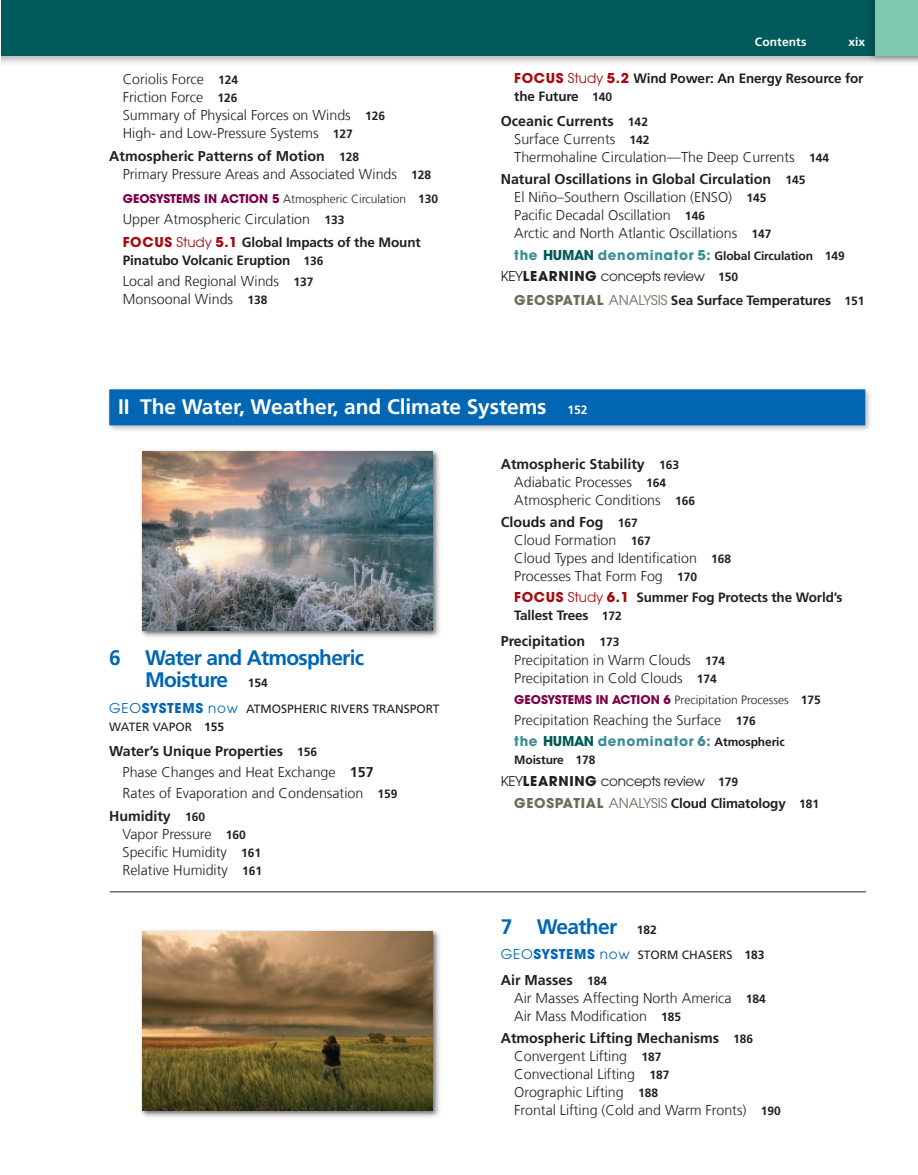
<style>
.page{position:relative;width:918px;height:1175px;background:#fff}
.page>*{position:absolute;margin:0;border:0;box-sizing:border-box;transform-origin:0 0}
.t1{font:700 21px/22.5px "Frutiger LT Com";letter-spacing:-.035em;color:#0166b3}
.t2{font:700 21px "Frutiger LT Com";letter-spacing:-.005em;color:#fff}
.t3{font:300 14.25px/18px "Frutiger LT Com";color:#231f20}
.t4{font:700 13.5px/18px "Frutiger LT Com";letter-spacing:-.01em;color:#231f20}
.t5{font:13.5px/22.5px "ITC Avant Garde W1 G";letter-spacing:-.025em;color:#231f20}
.t6{font:700 13.5px "ITC Avant Garde W1 G";letter-spacing:.05em;color:#398e95}
.t7{font:700 13.5px "ITC Avant Garde W1 G";color:#a70a12}
.t8{font:12px/18px "Frutiger LT Com";color:#231f20}
.t9{font:300 12px "Frutiger LT Com";color:#231f20}
.t10{font:700 12px "Frutiger LT Com";letter-spacing:-.01em;color:#231f20}
.t11{font:700 12px "ITC Avant Garde W1 G";color:#7b0046}
.t12{font:700 12px "Frutiger LT Com";letter-spacing:.01em;color:#fff}
.s1{font-weight:700;font-size:12px}
.s2{font-weight:700}
.s3{font-family:"ITC Avant Garde W1 G";font-weight:700;color:#7b0046}
.s4{font-family:"ITC Avant Garde W1 G";color:#a70a12}
.s5{font-family:"ITC Avant Garde W1 G";font-weight:400;color:#a70a12}
.s6{font-size:12px}
.s7{font-family:"ITC Avant Garde W1 G";font-size:13.5px;color:#398e95}
.s8{font-family:"ITC Avant Garde W1 G";font-size:13.5px;color:#00595a}
.s9{font-family:"Frutiger LT Com";font-weight:700;font-size:12px}
.s10{font-weight:700;color:#6d6c5c}
.s11{font-family:"ITC Avant Garde W1 G";color:#6d6c5c}
.s12{font-family:"ITC Avant Garde W1 G";font-weight:400;color:#6d6c5c}
.s13{font-size:12px;color:#231f20}
.s14{font-family:"ITC Avant Garde W1 G";font-size:13.5px;color:#0166b3}
.s15{font-family:"ITC Avant Garde W1 G";font-weight:700;font-size:13.5px;color:#0166b3}
.s16{color:#00595a}
.s17{font-family:"Frutiger LT Com";font-size:12px;color:#231f20}
</style>
<div class="page">
<div style="left:1px;top:0;width:917px;height:66px;background:#231f20;opacity:.3"></div>
<div style="left:1px;top:0;width:917px;height:55px;background:#00595a"></div>
<div style="left:107px;top:386px;width:766px;height:46px;background:#231f20;opacity:.3"></div>
<div style="left:109px;top:389px;width:756px;height:36px;background:#0166b3"></div>
<div style="left:139px;top:448px;width:305px;height:193px;background:#f9f9f9"></div>
<img style="left:141px;top:450px;width:298px;height:187px">
<img style="left:143px;top:451px;width:290px;height:179px">
<hr style="left:110px;top:891px;width:756px;height:1px;background:#231f20">
<div style="left:865px;top:0;width:53px;height:62px;background:#231f20;opacity:.3"></div>
<div style="left:875px;top:0;width:43px;height:55px;background:#7dcaae"></div>
<div style="left:139px;top:927px;width:305px;height:194px;background:#231f20;opacity:.3"></div>
<img style="left:139px;top:927px;width:301px;height:189px">
<img style="left:143px;top:931px;width:290px;height:178px">
<p class="t3" style="left:123px;top:70px;width:264px">Coriolis Force <span class="s1">124<br></span>Friction Force <span class="s1">126<br></span>Summary of Physical Forces on Winds <span class="s1">126<br></span>High- and Low-Pressure Systems <span class="s1">127</span></p>
<p class="t3" style="left:123px;top:147px;width:310px;text-indent:-14px"><span class="s2">Atmospheric Patterns of Motion</span> <span class="s1">128<br></span>Primary Pressure Areas and Associated Winds <span class="s1">128</span></p>
<p class="t11" style="left:123px;top:190px;width:19px">GEOSYSTEMS</p>
<p class="t9" style="left:204px;top:191px;width:236px"><span class="s3">IN ACTION 5</span> Atmospheric Circulation <span class="s2">130</span></p>
<p class="t3" style="left:123px;top:209px;width:223px">Upper Atmospheric Circulation <span class="s1">133</span></p>
<p class="t4" style="left:123px;top:233px;width:299px"><span class="s4">FOCUS</span> <span class="s5">Study</span> <span class="s4">5.1</span> Global Impacts of the Mount<br>Pinatubo Volcanic Eruption <span class="s6">136</span></p>
<p class="t3" style="left:123px;top:272px;width:192px">Local and Regional Winds <span class="s1">137<br></span>Monsoonal Winds <span class="s1">138</span></p>
<p class="t12" style="left:755px;top:35px;width:53px">Contents</p>
<p class="t12" style="left:849px;top:35px;width:18px">xix</p>
<p class="t4" style="left:514px;top:70px;width:351px;text-indent:54px"><span class="s5">Study</span> <span class="s4">5.2</span> Wind Power: An Energy Resource for the Future <span class="s6">140</span></p>
<p class="t3" style="left:514px;top:112px;width:316px;text-indent:-14px"><span class="s2">Oceanic Currents</span> <span class="s1">142<br></span>Surface Currents <span class="s1">142<br></span>Thermohaline Circulation—The Deep Currents <span class="s1">144</span></p>
<p class="t3" style="left:514px;top:170px;width:293px;text-indent:-14px"><span class="s2">Natural Oscillations in Global Circulation</span> <span class="s1">145<br></span>El Niño–Southern Oscillation (ENSO) <span class="s1">145<br></span>Pacific Decadal Oscillation <span class="s1">146<br></span>Arctic and North Atlantic Oscillations <span class="s1">147</span></p>
<p class="t10" style="left:514px;top:249px;width:332px"><span class="s7">THE</span> <span class="s8">HUMAN</span> <span class="s7">DENOMINATOR 5:</span> Global Circulation 149</p>
<p class="t5" style="left:514px;top:265px;width:225px;line-height:23.2px;text-indent:-14px">KEY<span class="s2">LEARNING</span> concepts review <span class="s9">150<br></span><span class="s10">GEO</span></p>
<p class="t7" style="left:514px;top:69px;width:19px">FOCUS</p>
<p class="t4" style="left:546px;top:291px;width:319px"><span class="s11">SPATIA L</span> <span class="s12">ANALYSIS</span> Sea Surface Temperatures <span class="s6">151</span></p>
<h1 class="t2" style="left:118px;top:394px;width:471px">II The Water, Weather, and Climate Systems <span class="s6">152</span></h1>
<h1 class="t1" style="left:145px;top:646px;width:221px;text-indent:-36px">6 Water and Atmospheric<br>Moisture <span class="s13">154</span></h1>
<p class="t8" style="left:109px;top:699px;width:332px"><span class="s14">GEO</span><span class="s15">SYSTEMS</span> <span class="s14">now</span> ATMOSPHERIC RIVERS TRANSPORT<br>WATER VAPOR <span class="s2">155</span></p>
<p class="t3" style="left:123px;top:740px;width:277px;line-height:21px;text-indent:-14px"><span class="s2">Water’s Unique Properties</span> <span class="s1">156<br></span>Phase Changes and Heat Exchange <span class="s2">157<br></span>Rates of Evaporation and Condensation <span class="s1">159</span></p>
<p class="t3" style="left:123px;top:806px;width:141px;text-indent:-14px"><span class="s2">Humidity</span> <span class="s1">160<br></span>Vapor Pressure <span class="s1">160<br></span>Specific Humidity <span class="s1">161<br></span>Relative Humidity <span class="s1">161</span></p>
<p class="t3" style="left:514px;top:454px;width:182px;text-indent:-14px"><span class="s2">Atmospheric Stability</span> <span class="s1">163<br></span>Adiabatic Processes <span class="s1">164<br></span>Atmospheric Conditions <span class="s1">166</span></p>
<p class="t3" style="left:514px;top:513px;width:218px;text-indent:-14px"><span class="s2">Clouds and Fog</span> <span class="s1">167<br></span>Cloud Formation <span class="s1">167<br></span>Cloud Types and Identification <span class="s1">168<br></span>Processes That Form Fog <span class="s1">170</span></p>
<p class="t4" style="left:514px;top:588px;width:330px"><span class="s4">FOCUS</span> <span class="s5">Study</span> <span class="s4">6.1</span> Summer Fog Protects the World’s<br>Tallest Trees <span class="s6">172</span></p>
<p class="t3" style="left:514px;top:631px;width:212px;line-height:19.5px;text-indent:-14px"><span class="s2">Precipitation</span> <span class="s1">173<br></span>Precipitation in Warm Clouds <span class="s1">174</span></p>
<p class="t3" style="left:514px;top:669px;width:204px">Precipitation in Cold Clouds <span class="s1">174</span></p>
<p class="t11" style="left:514px;top:691px;width:19px">GEOSYSTEMS</p>
<p class="t9" style="left:596px;top:692px;width:227px"><span class="s3">IN ACTION 6</span> Precipitation Processes <span class="s2">175</span></p>
<p class="t3" style="left:514px;top:711px;width:243px">Precipitation Reaching the Surface <span class="s1">176</span></p>
<p class="t6" style="left:514px;top:732px;width:272px">THE <span class="s16">HUMAN</span> DENOMINATOR 6: <span class="s17">Atmospheric</span></p>
<p class="t10" style="left:514px;top:753px;width:83px">Moisture 178</p>
<p class="t5" style="left:514px;top:768px;width:225px;text-indent:-14px">KEY<span class="s2">LEARNING</span> concepts review <span class="s9">179<br></span><span class="s10">GEO</span></p>
<p class="t4" style="left:546px;top:794px;width:274px"><span class="s11">SPATIA L</span> <span class="s12">ANALYSIS</span> Cloud Climatology <span class="s6">181</span></p>
<h1 class="t1" style="left:501px;top:915px;width:157px">7 Weather <span class="s13">182</span></h1>
<p class="t8" style="left:501px;top:945px;width:265px"><span class="s14">GEO</span><span class="s15">SYSTEMS</span> <span class="s14">now</span> STORM CHASERS <span class="s2">183</span></p>
<p class="t3" style="left:514px;top:970px;width:253px;text-indent:-14px"><span class="s2">Air Masses</span> <span class="s1">184<br></span>Air Masses Affecting North America <span class="s1">184<br></span>Air Mass Modification <span class="s1">185</span></p>
<p class="t3" style="left:514px;top:1028px;width:268px;text-indent:-14px"><span class="s2">Atmospheric Lifting Mechanisms</span> <span class="s1">186<br></span>Convergent Lifting <span class="s1">187<br></span>Convectional Lifting <span class="s1">187<br></span>Orographic Lifting <span class="s1">188<br></span>Frontal Lifting (Cold and Warm Fronts) <span class="s1">190</span></p>
</div>
